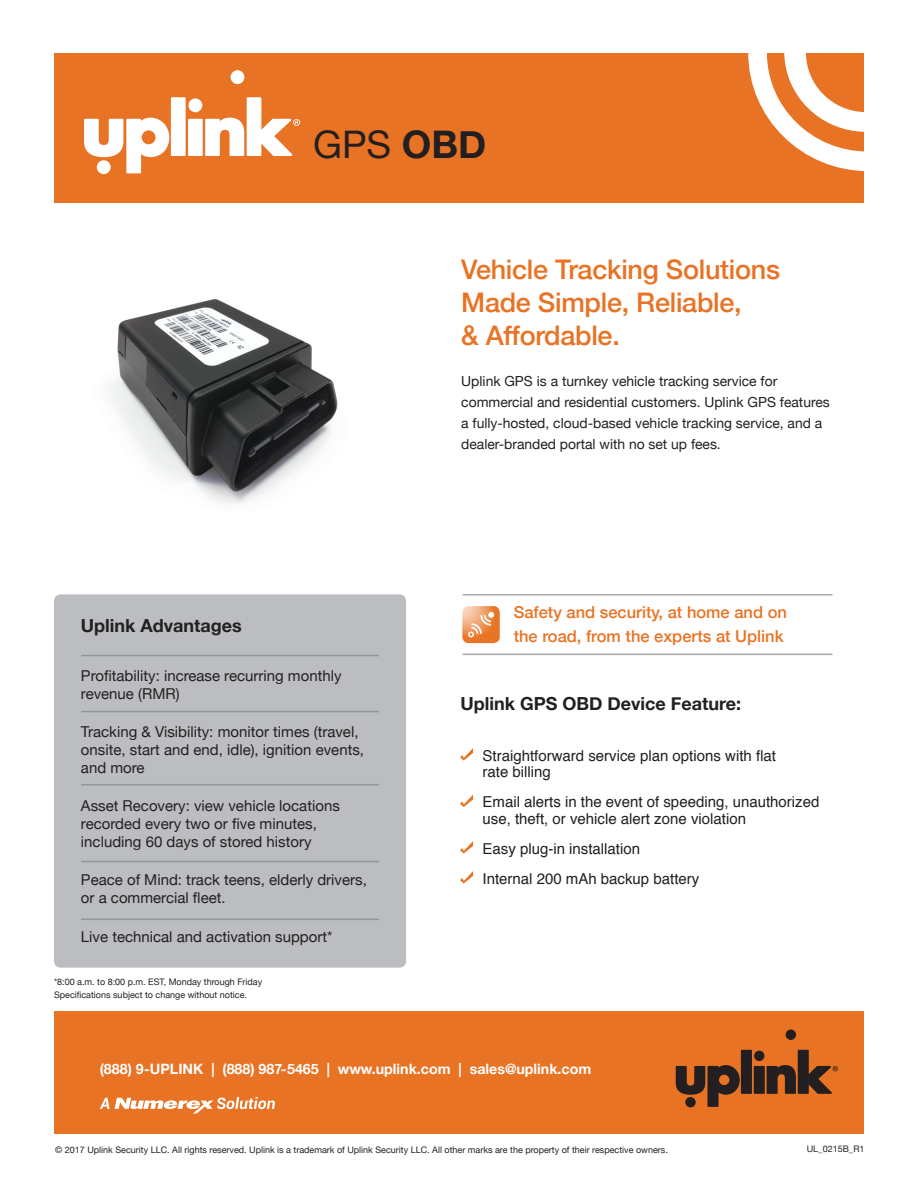
<style>
.page{position:relative;width:918px;height:1188px;background:#fff}
.page>*{position:absolute;margin:0;border:0;box-sizing:border-box;transform-origin:0 0}
.t1{font:37.95px "Helvetica Neue";color:#231f20}
.t2{font:500 27px/33px "Helvetica Neue";letter-spacing:-.01em;color:#e97324}
.t3{font:700 18px "Helvetica Neue";color:#231f20}
.t4{font:500 16.5px/24px "Helvetica Neue";color:#e97324}
.t5{font:15px/18px "Helvetica Neue";color:#231f20}
.t6{font:15px/16.5px "Helvetica";color:#231f20}
.t7{font:700 14.25px "Helvetica Neue";color:#fff}
.t8{font:13.8px/21px "Helvetica Neue";color:#231f20}
.t9{font:9px "Helvetica Neue";color:#231f20}
.s1{font-weight:700}
</style>
<div class="page">
<div style="left:54px;top:53px;width:810px;height:149px;background:#e97324"></div>
<div style="left:231px;top:70px;width:13px;height:14px;background:#fff;border-radius:50%"></div>
<div style="left:188px;top:98px;width:14px;height:14px;background:#fff;border-radius:50%"></div>
<svg style="left:84px;top:118px;width:85px;height:55px"></svg>
<div style="left:171px;top:97px;width:15px;height:59px;background:#fff"></div>
<div style="left:188px;top:119px;width:15px;height:37px;background:#fff"></div>
<svg style="left:205px;top:97px;width:95px;height:59px"></svg>
<svg style="left:748px;top:53px;width:116px;height:118px"></svg>
<div style="left:54px;top:1011px;width:810px;height:123px;background:#e97324"></div>
<svg style="left:100px;top:1097px;width:175px;height:17px"></svg>
<div style="left:786px;top:1030px;width:10px;height:10px;background:#231f20;border-radius:50%"></div>
<div style="left:754px;top:1051px;width:10px;height:10px;background:#231f20;border-radius:50%"></div>
<svg style="left:676px;top:1065px;width:64px;height:42px"></svg>
<div style="left:741px;top:1050px;width:11px;height:44px;background:#231f20"></div>
<div style="left:754px;top:1066px;width:11px;height:28px;background:#231f20"></div>
<svg style="left:767px;top:1050px;width:71px;height:44px"></svg>
<hr style="left:463px;top:594px;width:369px;height:2px;background:#a8a9ad">
<hr style="left:463px;top:654px;width:369px;height:1px;background:#a8a9ad">
<div style="left:461px;top:605px;width:40px;height:39px;border:2px solid #fff;border-radius:6px"></div>
<svg style="left:462px;top:606px;width:38px;height:37px"></svg>
<img style="left:110px;top:299px;width:228px;height:205px">
<svg style="left:460px;top:748px;width:13px;height:13px"></svg>
<svg style="left:460px;top:795px;width:13px;height:12px"></svg>
<svg style="left:460px;top:841px;width:13px;height:13px"></svg>
<svg style="left:460px;top:871px;width:13px;height:13px"></svg>
<div style="left:54px;top:594px;width:352px;height:374px;background:#bcbdc0;border-radius:7px"></div>
<hr style="left:82px;top:655px;width:297px;height:1px;background:#939598">
<hr style="left:82px;top:711px;width:297px;height:1px;background:#939598">
<hr style="left:82px;top:784px;width:297px;height:1px;background:#939598">
<hr style="left:82px;top:861px;width:297px;height:1px;background:#939598">
<hr style="left:82px;top:919px;width:297px;height:1px;background:#939598">
<h1 class="t1" style="left:313px;top:117px;width:175px">GPS <span class="s1">OBD</span></h1>
<p class="t3" style="left:81px;top:612px;width:162px">Uplink Advantages</p>
<p class="t5" style="left:81px;top:667px;width:262px">Profitability: increase recurring monthly revenue (RMR)</p>
<p class="t5" style="left:81px;top:723px;width:285px">Tracking &amp; Visibility: monitor times (travel, onsite, start and end, idle), ignition events, and more</p>
<p class="t5" style="left:81px;top:798px;width:260px">Asset Recovery: view vehicle locations recorded every two or five minutes, including 60 days of stored history</p>
<p class="t5" style="left:81px;top:872px;width:287px">Peace of Mind: track teens, elderly drivers, or a commercial fleet.</p>
<p class="t5" style="left:81px;top:928px;width:253px">Live technical and activation support*</p>
<p class="t9" style="left:54px;top:975px;width:210px">*8:00 a.m. to 8:00 p.m. EST, Monday through Friday</p>
<p class="t9" style="left:54px;top:989px;width:195px">Specifications subject to change without notice.</p>
<h2 class="t2" style="left:461px;top:251px;width:320px">Vehicle Tracking Solutions<br>Made Simple, Reliable,<br>&amp; Affordable.</h2>
<p class="t8" style="left:461px;top:371px;width:370px">Uplink GPS is a turnkey vehicle tracking service for commercial and residential customers. Uplink GPS features a fully-hosted, cloud-based vehicle tracking service, and a dealer-branded portal with no set up fees.</p>
<p class="t4" style="left:514px;top:598px;width:275px">Safety and security, at home and on the road, from the experts at Uplink</p>
<p class="t3" style="left:460px;top:689px;width:282px">Uplink GPS OBD Device Feature:</p>
<p class="t6" style="left:483px;top:747px;width:295px">Straightforward service plan options with flat rate billing</p>
<p class="t6" style="left:483px;top:794px;width:338px">Email alerts in the event of speeding, unauthorized use, theft, or vehicle alert zone violation</p>
<p class="t6" style="left:483px;top:834px;width:218px;line-height:30px">Easy plug-in installation<br>Internal 200 mAh backup battery</p>
<p class="t7" style="left:100px;top:1057px;width:493px">(888) 9-UPLINK | (888) 987-5465 | www.uplink.com | sales@uplink.com</p>
<p class="t9" style="left:55px;top:1143px;width:614px">© 2017 Uplink Security LLC. All rights reserved. Uplink is a trademark of Uplink Security LLC. All other marks are the property of their respective owners.</p>
<p class="t9" style="left:807px;top:1142px;width:59px">UL_0215B_R1</p>
</div>
